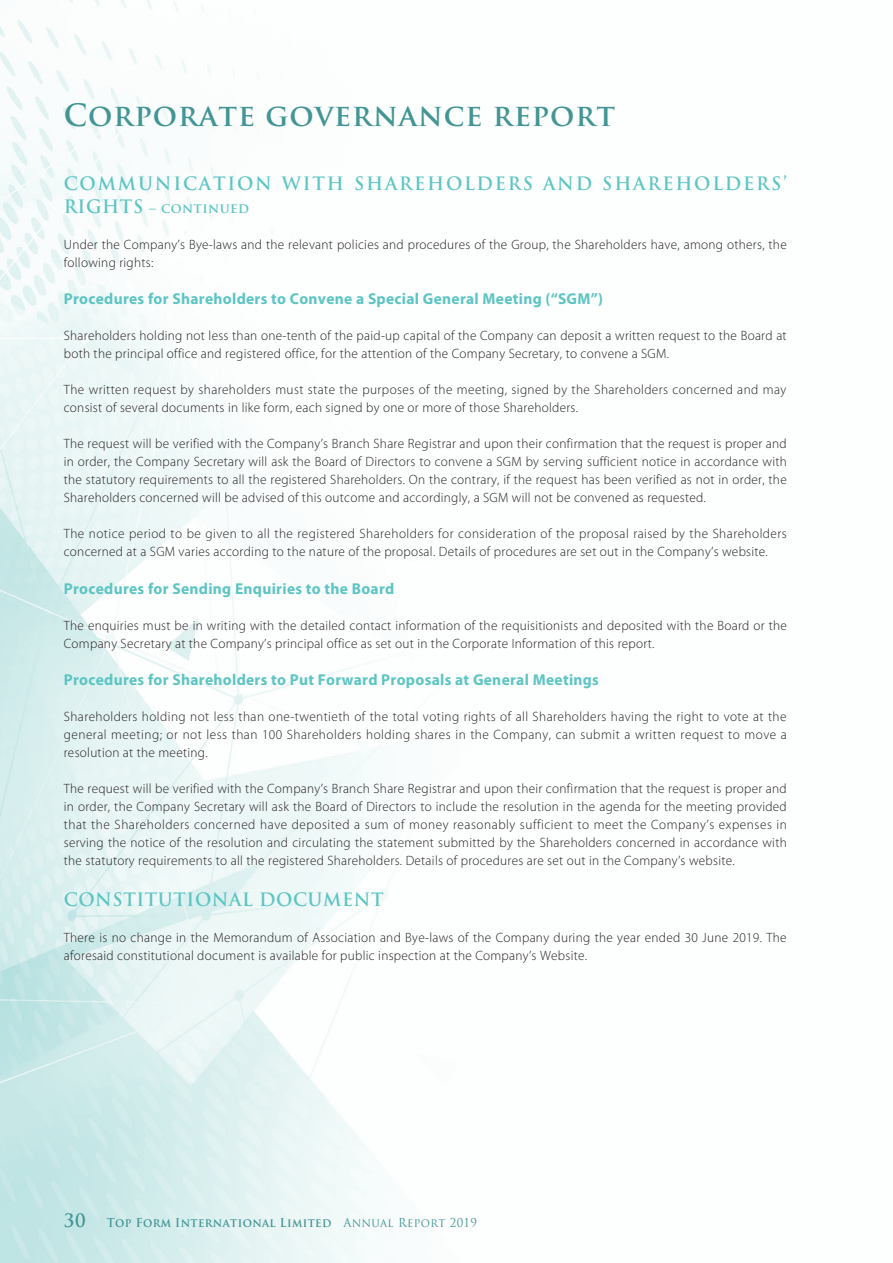
<style>
.page{position:relative;width:893px;height:1263px;background:#fff}
.page>*{position:absolute;margin:0;border:0;box-sizing:border-box;transform-origin:0 0}
.t1{font:700 30px "Trajan Pro";letter-spacing:.03em;color:#429594}
.t2{font:700 18px "Trajan Pro";letter-spacing:.1em;color:#5cc5c3}
.t3{font:700 18px "Trajan Pro";letter-spacing:.03em;color:#5cc5c3}
.t4{font:700 15.75px "Myriad Pro";letter-spacing:.02em;color:#5cc5c3}
.t5{font:300 13.5px/18px "Myriad Pro";letter-spacing:.02em;color:#231f20}
.t6{font:700 13.5px "Trajan Pro";letter-spacing:.03em;color:#5cc5c3}
.t7{font:700 12px "Trajan Pro";letter-spacing:.03em;color:#429594;scale:.94 1}
.s1{font-size:18px}
.s2{font-weight:400}
</style>
<div class="page">
<img style="left:0;top:0;width:398px;height:1263px">
<h1 class="t1" style="left:64px;top:97px;width:553px">Corporate governance report</h1>
<h2 class="t2" style="left:64px;top:172px;width:725px">COMMUNICATION WITH SHAREHOLDERS AND SHAREHOLDERS’</h2>
<p class="t6" style="left:64px;top:199px;width:187px"><span class="s1">RIGHTS</span> – continued</p>
<p class="t5" style="left:64px;top:235px;width:724px">Under the Company’s Bye-laws and the relevant policies and procedures of the Group, the Shareholders have, among others, the following rights:</p>
<p class="t4" style="left:64px;top:289px;width:541px">Procedures for Shareholders to Convene a Special General Meeting (“SGM”)</p>
<p class="t5" style="left:64px;top:326px;width:724px">Shareholders holding not less than one-tenth of the paid-up capital of the Company can deposit a written request to the Board at both the principal office and registered office, for the attention of the Company Secretary, to convene a SGM.</p>
<p class="t5" style="left:64px;top:380px;width:724px">The written request by shareholders must state the purposes of the meeting, signed by the Shareholders concerned and may consist of several documents in like form, each signed by one or more of those Shareholders.</p>
<p class="t5" style="left:64px;top:434px;width:725px;text-align:justify">The request will be verified with the Company’s Branch Share Registrar and upon their confirmation that the request is proper and in order, the Company Secretary will ask the Board of Directors to convene a SGM by serving sufficient notice in accordance with the statutory requirements to all the registered Shareholders. On the contrary, if the request has been verified as not in order, the Shareholders concerned will be advised of this outcome and accordingly, a SGM will not be convened as requested.</p>
<p class="t5" style="left:64px;top:524px;width:725px">The notice period to be given to all the registered Shareholders for consideration of the proposal raised by the Shareholders concerned at a SGM varies according to the nature of the proposal. Details of procedures are set out in the Company’s website.</p>
<p class="t4" style="left:64px;top:578px;width:332px">Procedures for Sending Enquiries to the Board</p>
<p class="t5" style="left:64px;top:616px;width:725px">The enquiries must be in writing with the detailed contact information of the requisitionists and deposited with the Board or the<br>Company Secretary at the Company’s principal office as set out in the Corporate Information of this report.</p>
<p class="t4" style="left:64px;top:670px;width:537px">Procedures for Shareholders to Put Forward Proposals at General Meetings</p>
<p class="t5" style="left:64px;top:707px;width:725px;text-align:justify">Shareholders holding not less than one-twentieth of the total voting rights of all Shareholders having the right to vote at the general meeting; or not less than 100 Shareholders holding shares in the Company, can submit a written request to move a resolution at the meeting.</p>
<p class="t5" style="left:64px;top:779px;width:725px;text-align:justify">The request will be verified with the Company’s Branch Share Registrar and upon their confirmation that the request is proper and in order, the Company Secretary will ask the Board of Directors to include the resolution in the agenda for the meeting provided that the Shareholders concerned have deposited a sum of money reasonably sufficient to meet the Company’s expenses in serving the notice of the resolution and circulating the statement submitted by the Shareholders concerned in accordance with the statutory requirements to all the registered Shareholders. Details of procedures are set out in the Company’s website.</p>
<h2 class="t3" style="left:64px;top:888px;width:321px">CONSTITUTIONAL DOCUMENT</h2>
<p class="t5" style="left:64px;top:928px;width:724px">There is no change in the Memorandum of Association and Bye-laws of the Company during the year ended 30 June 2019. The aforesaid constitutional document is available for public inspection at the Company’s Website.</p>
<p class="t7" style="left:64px;top:1215px;width:441px"><span class="s1">30</span> Top Form International Limited <span class="s2">Annual Report 2019</span></p>
</div>
